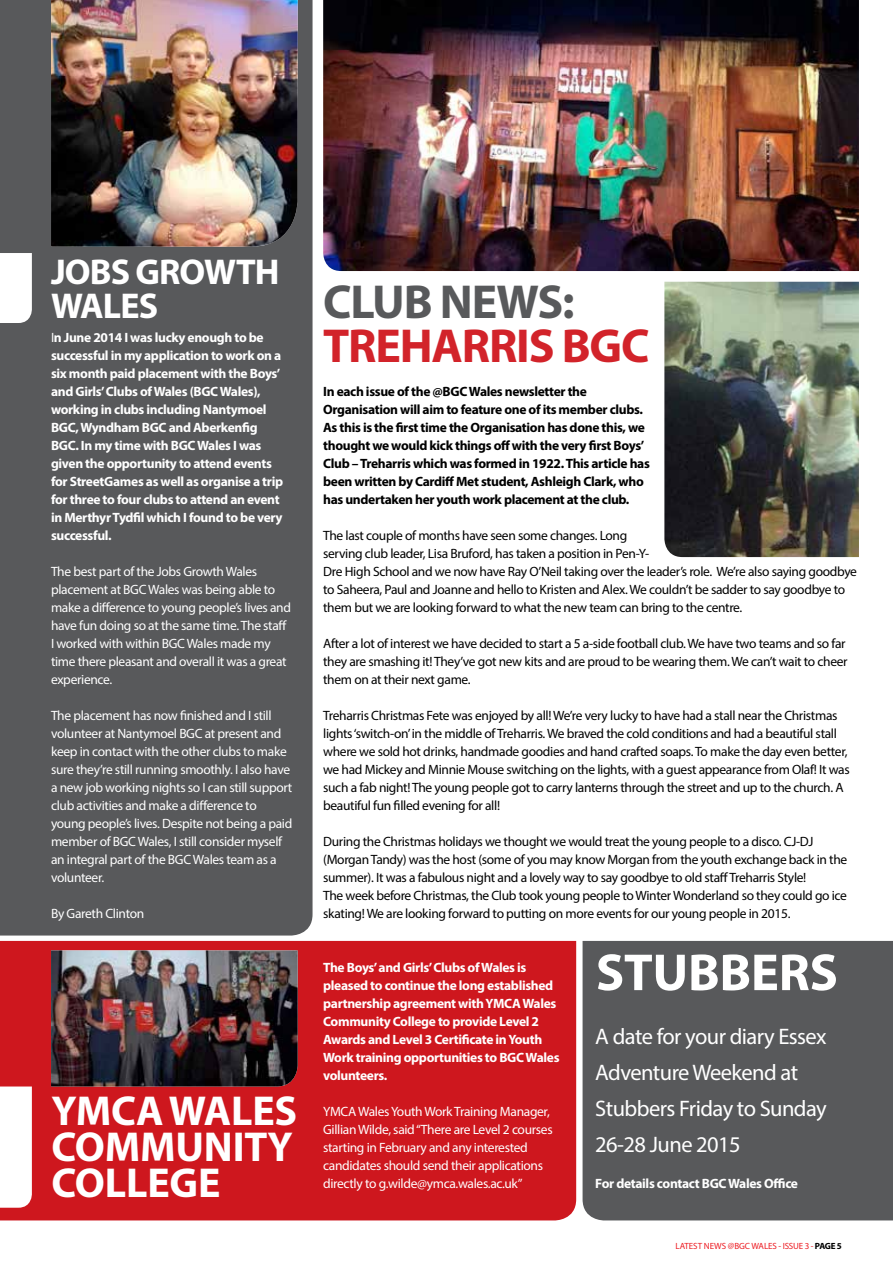
<style>
.page{position:relative;width:893px;height:1263px;background:#fff}
.page>*{position:absolute;margin:0;border:0;box-sizing:border-box;transform-origin:0 0}
.t1{font:700 52.5px "Myriad Pro";color:#fff}
.t2{font:700 47.85px "Myriad Pro";letter-spacing:-.025em;color:#d2232a}
.t3{font:700 47.85px "Myriad Pro";letter-spacing:-.025em;color:#58595b}
.t4{font:700 42px/36px "Myriad Pro";letter-spacing:-.005em;color:#fff}
.t5{font:700 36px/34.5px "Myriad Pro";letter-spacing:-.025em;color:#fff}
.t6{font:22.5px/36px "Myriad Pro";letter-spacing:-.025em;color:#fff}
.t7{font:13.5px/18px "Myriad Pro";letter-spacing:-.025em;color:#000}
.t8{font:13.5px/18px "Myriad Pro";letter-spacing:-.025em;color:#fff}
.t9{font:700 13.5px/18px "Myriad Pro";letter-spacing:-.025em;color:#fff}
.t10{font:700 13.5px/18px "Myriad Pro";letter-spacing:-.025em;color:#000}
.t11{font:9px "Myriad Pro";letter-spacing:-.005em;color:#ed1d24}
.s1{font-weight:400}
.s2{font-weight:700;color:#000}
</style>
<div class="page">
<div style="left:0;top:0;width:313px;height:935px;background:#58595b"></div>
<div style="left:32px;top:941px;width:544px;height:279px;background:#ce171e"></div>
<div style="left:583px;top:941px;width:310px;height:279px;background:#58595b"></div>
<img style="left:51px;top:950px;width:247px;height:136px">
<img style="left:51px;top:0;width:247px;height:247px">
<svg style="left:0;top:631px;width:32px;height:589px"></svg>
<img style="left:664px;top:282px;width:195px;height:275px">
<img style="left:323px;top:0;width:536px;height:271px">
<svg style="left:0;top:253px;width:32px;height:70px"></svg>
<h3 class="t5" style="left:51px;top:253px;width:230px">JOBS GROWTH<br>WALES</h3>
<p class="t9" style="left:51px;top:328px;width:234px"><span class="s1">I</span>n June 2014 I was lucky enough to be successful in my application to work on a six month paid placement with the Boys’ and Girls’ Clubs of Wales (BGC Wales), working in clubs including Nantymoel BGC, Wyndham BGC and Aberkenfig BGC. In my time with BGC Wales I was given the opportunity to attend events for StreetGames as well as organise a trip for three to four clubs to attend an event in Merthyr Tydfil which I found to be very successful.</p>
<p class="t8" style="left:51px;top:562px;width:242px">The best part of the Jobs Growth Wales placement at BGC Wales was being able to make a difference to young people’s lives and have fun doing so at the same time. The staff I worked with within BGC Wales made my time there pleasant and overall it was a great experience.</p>
<p class="t8" style="left:51px;top:706px;width:243px">The placement has now finished and I still volunteer at Nantymoel BGC at present and keep in contact with the other clubs to make sure they’re still running smoothly. I also have a new job working nights so I can still support club activities and make a difference to young people’s lives. Despite not being a paid member of BGC Wales, I still consider myself an integral part of the BGC Wales team as a volunteer.</p>
<p class="t8" style="left:51px;top:904px;width:95px">By Gareth Clinton</p>
<h3 class="t4" style="left:51px;top:1091px;width:243px">YMCA wales<br>COMMUNITY<br>COLLEGE</h3>
<h2 class="t3" style="left:323px;top:270px;width:253px">CLUB NEWS:</h2>
<h2 class="t2" style="left:323px;top:314px;width:328px">TREHARRIS BGC</h2>
<p class="t10" style="left:323px;top:382px;width:328px">In each issue of the @BGC Wales newsletter the Organisation will aim to feature one of its member clubs.<br>As this is the first time the Organisation has done this, we thought we would kick things off with the very first Boys’ Club – Treharris which was formed in 1922. This article has been written by Cardiff Met student, Ashleigh Clark, who has undertaken her youth work placement at the club.</p>
<p class="t7" style="left:323px;top:526px;width:535px">The last couple of months have seen some changes. Long<br>serving club leader, Lisa Bruford, has taken a position in Pen-Y-<br>Dre High School and we now have Ray O’Neil taking over the leader’s role. We’re also saying goodbye to Saheera, Paul and Joanne and hello to Kristen and Alex. We couldn’t be sadder to say goodbye to them but we are looking forward to what the new team can bring to the centre.</p>
<p class="t7" style="left:323px;top:634px;width:526px">After a lot of interest we have decided to start a 5 a-side football club. We have two teams and so far they are smashing it! They’ve got new kits and are proud to be wearing them. We can’t wait to cheer them on at their next game.</p>
<p class="t7" style="left:323px;top:706px;width:528px">Treharris Christmas Fete was enjoyed by all! We’re very lucky to have had a stall near the Christmas lights ‘switch-on’ in the middle of Treharris. We braved the cold conditions and had a beautiful stall where we sold hot drinks, handmade goodies and hand crafted soaps. To make the day even better, we had Mickey and Minnie Mouse switching on the lights, with a guest appearance from Olaf! It was such a fab night! The young people got to carry lanterns through the street and up to the church. A beautiful fun filled evening for all!</p>
<p class="t7" style="left:323px;top:832px;width:526px">During the Christmas holidays we thought we would treat the young people to a disco. CJ-DJ (Morgan Tandy) was the host (some of you may know Morgan from the youth exchange back in the summer). It was a fabulous night and a lovely way to say goodbye to old staff Treharris Style!<br>The week before Christmas, the Club took young people to Winter Wonderland so they could go ice skating! We are looking forward to putting on more events for our young people in 2015.</p>
<h1 class="t1" style="left:596px;top:938px;width:31px">stubbe</h1>
<h1 class="t1" style="left:779px;top:938px;width:55px">rs</h1>
<h3 class="t6" style="left:595px;top:1018px;width:233px">A date for your diary Essex<br>Adventure Weekend at<br>Stubbers Friday to Sunday<br>26-28 June 2015</h3>
<p class="t9" style="left:595px;top:1174px;width:204px">For details contact BGC Wales Office</p>
<p class="t9" style="left:323px;top:958px;width:238px">The Boys’ and Girls’ Clubs of Wales is pleased to continue the long established partnership agreement with YMCA Wales Community College to provide Level 2<br>Awards and Level 3 Certificate in Youth Work training opportunities to BGC Wales volunteers.</p>
<p class="t8" style="left:323px;top:1102px;width:231px">YMCA Wales Youth Work Training Manager, Gillian Wilde, said “There are Level 2 courses starting in February and any interested candidates should send their applications directly to g.wilde@ymca.wales.ac.uk”</p>
<p class="t11" style="left:675px;top:1240px;width:65px">latest news @bgc</p>
<p class="t11" style="left:751px;top:1240px;width:92px">wales - ISSUE 3 - <span class="s2">PAGE 5</span></p>
</div>
